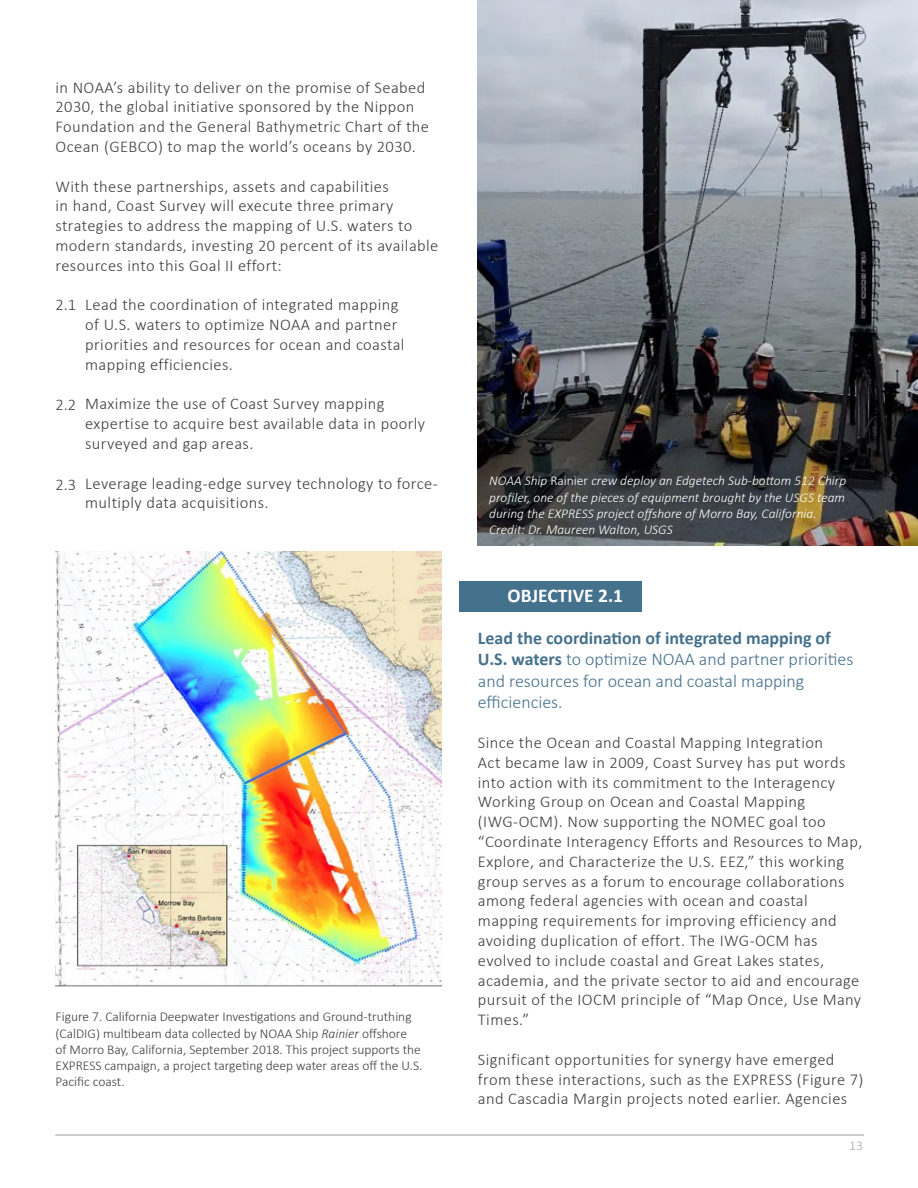
<style>
.page{position:relative;width:918px;height:1188px;background:#fff}
.page>*{position:absolute;margin:0;border:0;box-sizing:border-box;transform-origin:0 0}
.t1{font:700 19.5px "Calibri";color:#fff}
.t2{font:300 18px/21.6px "Calibri";color:#44718c}
.t3{font:300 16.5px/19.8px "Calibri";letter-spacing:.025em;color:#3e3e3f}
.t4{font:300 13.5px/16.2px "Calibri";color:#3e3e3f}
.t5{font:italic 300 13.5px/16.2px "Calibri";color:#fff;text-align:justify}
.t6{font:300 13.5px "Calibri";color:#a4a5a5}
.s1{font-style:italic}
.s2{font-style:normal}
.s3{font-weight:700}
</style>
<div class="page">
<div style="left:459px;top:582px;width:182px;height:30px;background:#44718c"></div>
<img style="left:56px;top:552px;width:386px;height:435px">
<img style="left:478px;top:0;width:440px;height:545px">
<hr style="left:55px;top:1135px;width:809px;height:1px;background:#9b9d9d">
<p class="t3" style="left:56px;top:77px;width:375px">in NOAA’s ability to deliver on the promise of Seabed 2030, the global initiative sponsored by the Nippon Foundation and the General Bathymetric Chart of the Ocean (GEBCO) to map the world’s oceans by 2030.</p>
<p class="t3" style="left:56px;top:176px;width:384px">With these partnerships, assets and capabilities<br>in hand, Coast Survey will execute three primary strategies to address the mapping of U.S. waters to modern standards, investing 20 percent of its available resources into this Goal II effort:</p>
<p class="t3" style="left:85px;top:295px;width:321px">Lead the coordination of integrated mapping of U.S. waters to optimize NOAA and partner priorities and resources for ocean and coastal mapping efficiencies.</p>
<p class="t3" style="left:85px;top:394px;width:341px">Maximize the use of Coast Survey mapping expertise to acquire best available data in poorly surveyed and gap areas.</p>
<p class="t3" style="left:85px;top:473px;width:354px">Leverage leading-edge survey technology to force&shy;multiply data acquisitions.</p>
<p class="t3" style="left:56px;top:295px;width:22px">2.1</p>
<p class="t3" style="left:56px;top:394px;width:22px">2.2</p>
<p class="t3" style="left:56px;top:474px;width:22px">2.3</p>
<p class="t4" style="left:56px;top:1009px;width:369px">Figure 7. California Deepwater Investigations and Ground-truthing (CalDIG) multibeam data collected by NOAA Ship <span class="s1">Rainier</span> offshore<br>of Morro Bay, California, September 2018. This project supports the EXPRESS campaign, a project targeting deep water areas off the U.S.<br>Pacific coast.</p>
<p class="t5" style="left:489px;top:473px;width:359px">NOAA Ship <span class="s2">Rainier</span> crew deploy an Edgetech Sub-bottom 512 Chirp profiler, one of the pieces of equipment brought by the USGS team during the EXPRESS project offshore of Morro Bay, California.</p>
<p class="t5" style="left:489px;top:521px;width:185px">Credit: Dr. Maureen Walton, USGS</p>
<p class="t1" style="left:508px;top:582px;width:117px">OBJECTIVE 2.1</p>
<p class="t2" style="left:478px;top:627px;width:377px"><span class="s3">Lead the coordination of integrated mapping of U.S. waters</span> to optimize NOAA and partner priorities and resources for ocean and coastal mapping efficiencies.</p>
<p class="t3" style="left:478px;top:732px;width:386px">Since the Ocean and Coastal Mapping Integration<br>Act became law in 2009, Coast Survey has put words into action with its commitment to the Interagency Working Group on Ocean and Coastal Mapping (IWG-OCM). Now supporting the NOMEC goal too “Coordinate Interagency Efforts and Resources to Map, Explore, and Characterize the U.S. EEZ,” this working group serves as a forum to encourage collaborations among federal agencies with ocean and coastal mapping requirements for improving efficiency and avoiding duplication of effort. The IWG-OCM has evolved to include coastal and Great Lakes states, academia, and the private sector to aid and encourage pursuit of the IOCM principle of “Map Once, Use Many Times.”</p>
<p class="t3" style="left:478px;top:1049px;width:387px">Significant opportunities for synergy have emerged from these interactions, such as the EXPRESS (Figure 7) and Cascadia Margin projects noted earlier. Agencies</p>
<p class="t6" style="left:849px;top:1137px;width:15px">13</p>
</div>
